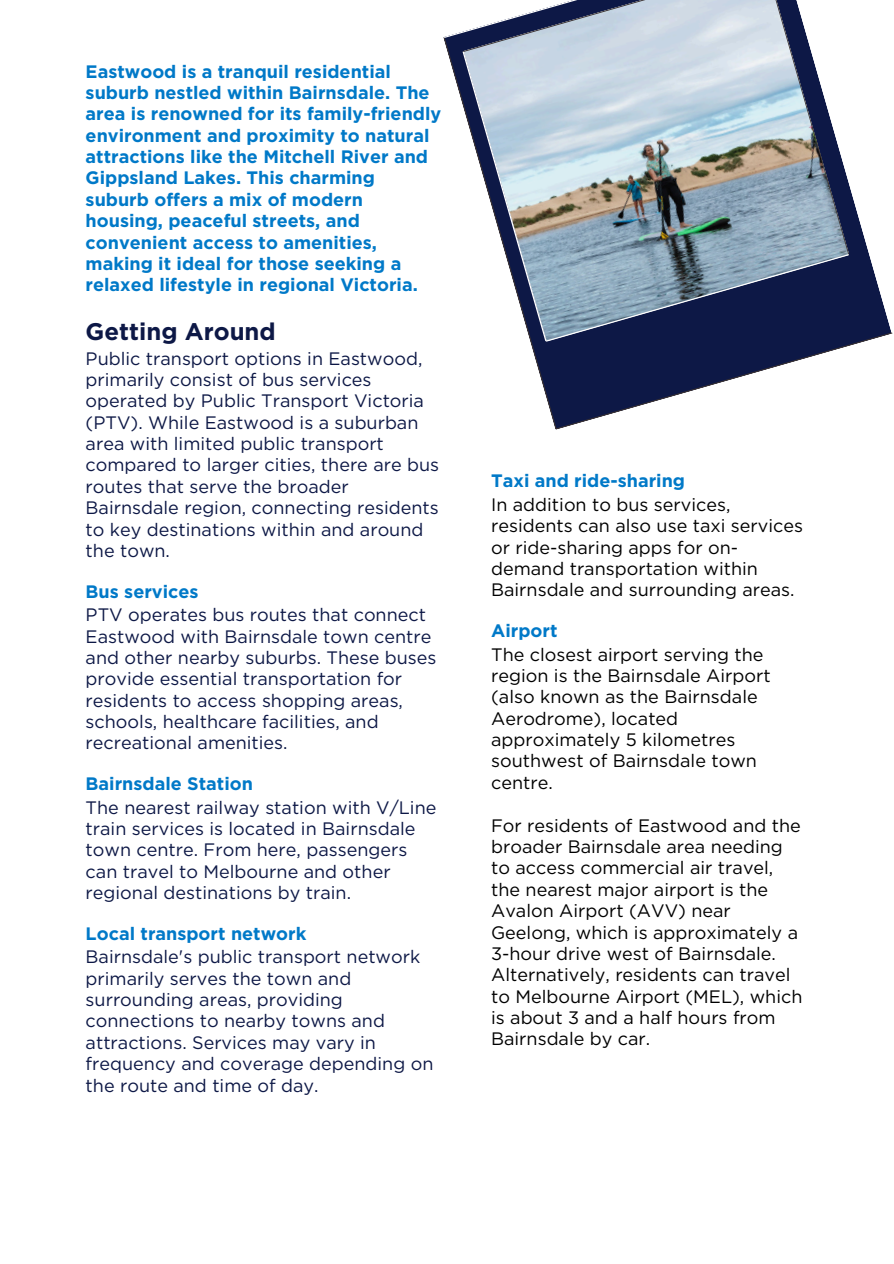
<style>
.page{position:relative;width:894px;height:1264px;background:#fff}
.page>*{position:absolute;margin:0;border:0;box-sizing:border-box;transform-origin:0 0}
.t1{font:700 24px "Gotham";color:#0d1846}
.t2{font:18px/21.3px "Gotham";color:#0d1846}
.t3{font:18px/21.3px "Gotham";color:#000}
.t4{font:700 18px/21.3px "Gotham";color:#0079c8}
.s1{font-weight:700;color:#0079c8}
</style>
<div class="page">
<svg style="left:530px;top:341px;width:336px;height:88px"></svg>
<svg style="left:443px;top:0;width:450px;height:341px"></svg>
<h1 class="t4" style="left:86px;top:61px;width:357px">Eastwood is a tranquil residential suburb nestled within Bairnsdale. The area is renowned for its family-friendly environment and proximity to natural attractions like the Mitchell River and Gippsland Lakes. This charming suburb offers a mix of modern housing, peaceful streets, and convenient access to amenities, making it ideal for those seeking a relaxed lifestyle in regional Victoria.</h1>
<h1 class="t1" style="left:86px;top:320px;width:192px">Getting Around</h1>
<h1 class="t2" style="left:86px;top:347px;width:355px">Public transport options in Eastwood, primarily consist of bus services operated by Public Transport Victoria (PTV). While Eastwood is a suburban area with limited public transport compared to larger cities, there are bus routes that serve the broader Bairnsdale region, connecting residents to key destinations within and around the town.</h1>
<h1 class="t2" style="left:86px;top:579px;width:342px;line-height:23.7px"><span class="s1">Bus services<br></span>PTV operates bus routes that connect</h1>
<h1 class="t2" style="left:86px;top:625px;width:352px">Eastwood with Bairnsdale town centre and other nearby suburbs. These buses provide essential transportation for residents to access shopping areas, schools, healthcare facilities, and recreational amenities.</h1>
<h1 class="t2" style="left:86px;top:771px;width:352px;line-height:23.7px"><span class="s1">Bairnsdale Station<br></span>The nearest railway station with V/Line</h1>
<h1 class="t2" style="left:86px;top:817px;width:331px">train services is located in Bairnsdale town centre. From here, passengers can travel to Melbourne and other regional destinations by train.</h1>
<p class="t2" style="left:86px;top:921px;width:336px;line-height:23.7px"><span class="s1">Local transport network<br></span>Bairnsdale's public transport network</p>
<p class="t2" style="left:86px;top:967px;width:349px">primarily serves the town and surrounding areas, providing connections to nearby towns and attractions. Services may vary in frequency and coverage depending on the route and time of day.</p>
<h1 class="t3" style="left:491px;top:469px;width:241px;line-height:23.7px"><span class="s1">Taxi and ride-sharing<br></span>In addition to bus services,</h1>
<h1 class="t3" style="left:491px;top:515px;width:313px">residents can also use taxi services or ride-sharing apps for on&shy;demand transportation within<br>Bairnsdale and surrounding areas.</h1>
<h1 class="t3" style="left:491px;top:618px;width:274px;line-height:23.7px"><span class="s1">Airport<br></span>The closest airport serving the</h1>
<h1 class="t3" style="left:491px;top:664px;width:281px">region is the Bairnsdale Airport (also known as the Bairnsdale<br>Aerodrome), located approximately 5 kilometres southwest of Bairnsdale town centre.</h1>
<h1 class="t3" style="left:491px;top:814px;width:313px">For residents of Eastwood and the broader Bairnsdale area needing to access commercial air travel, the nearest major airport is the<br>Avalon Airport (AVV) near<br>Geelong, which is approximately a<br>3-hour drive west of Bairnsdale.<br>Alternatively, residents can travel to Melbourne Airport (MEL), which is about 3 and a half hours from<br>Bairnsdale by car.</h1>
</div>
